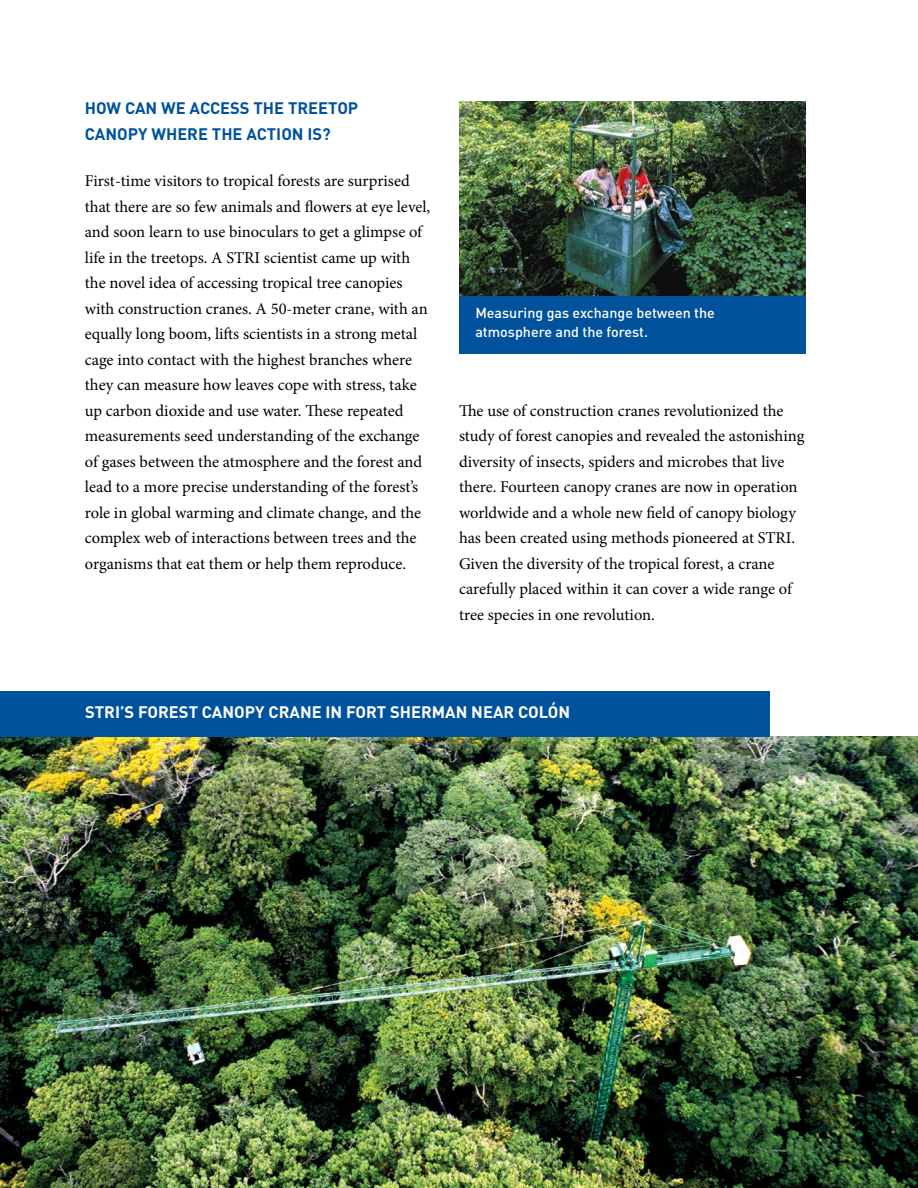
<style>
.page{position:relative;width:918px;height:1188px;background:#fff}
.page>*{position:absolute;margin:0;border:0;box-sizing:border-box;transform-origin:0 0}
.t1{font:16.5px/25.5px "Minion Pro";letter-spacing:-.005em;color:#000}
.t2{font:700 16.5px/25.5px "DIN Pro";color:#00529c}
.t3{font:700 16.5px "DIN Pro";color:#fff}
.t4{font:500 14.25px/19.5px "DIN Pro";color:#fff}
</style>
<div class="page">
<img style="left:0;top:736px;width:918px;height:452px">
<img style="left:459px;top:102px;width:347px;height:194px">
<div style="left:459px;top:296px;width:347px;height:57px;background:#00529c"></div>
<div style="left:0;top:691px;width:770px;height:45px;background:#00529c"></div>
<p class="t2" style="left:85px;top:93px;width:275px">HOW CAN WE ACCESS THE TREETOP<br>CANOPY WHERE THE ACTION IS?</p>
<p class="t1" style="left:85px;top:168px;width:347px">First-time visitors to tropical forests are surprised that there are so few animals and flowers at eye level, and soon learn to use binoculars to get a glimpse of life in the treetops. A STRI scientist came up with the novel idea of accessing tropical tree canopies with construction cranes. A 50-meter crane, with an equally long boom, lifts scientists in a strong metal cage into contact with the highest branches where they can measure how leaves cope with stress, take up carbon dioxide and use water. These repeated measurements seed understanding of the exchange of gases between the atmosphere and the forest and lead to a more precise understanding of the forest’s role in global warming and climate change, and the complex web of interactions between trees and the organisms that eat them or help them reproduce.</p>
<p class="t4" style="left:475px;top:301px;width:241px">Measuring gas exchange between the atmosphere and the forest.</p>
<p class="t1" style="left:459px;top:398px;width:347px">The use of construction cranes revolutionized the study of forest canopies and revealed the astonishing diversity of insects, spiders and microbes that live there. Fourteen canopy cranes are now in operation worldwide and a whole new field of canopy biology has been created using methods pioneered at STRI.<br>Given the diversity of the tropical forest, a crane carefully placed within it can cover a wide range of tree species in one revolution.</p>
<p class="t3" style="left:85px;top:699px;width:487px">STRI’S FOREST CANOPY CRANE IN FORT SHERMAN NEAR COLÓN</p>
</div>
